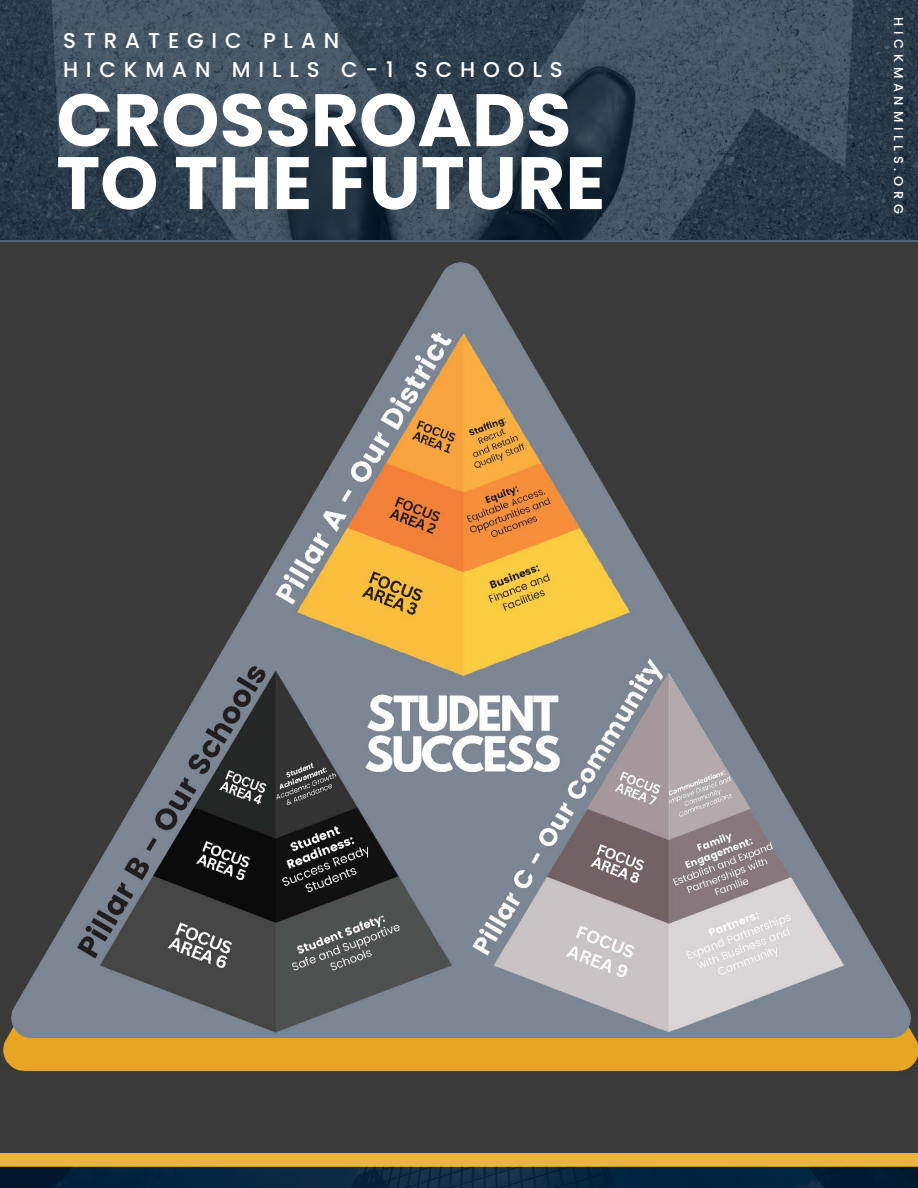
<style>
.page{position:relative;width:918px;height:1188px;background:#fff}
.page>*{position:absolute;margin:0;border:0;box-sizing:border-box;transform-origin:0 0}
.t1{font:700 74.1px/63px "Poppins";color:#fff}
.t2{font:500 21.45px/29.7px "Poppins";letter-spacing:.37em;color:#fff}
.t3{font:500 12.9px "Poppins";letter-spacing:.37em;color:#fff}
</style>
<div class="page">
<svg style="left:0;top:0;width:918px;height:242px;background:#344555"></svg>
<svg style="left:0;top:1167px;width:918px;height:21px;background:#05243d"></svg>
<div style="left:0;top:1153px;width:918px;height:14px;background:#ebb53d"></div>
<img style="left:0;top:242px;width:918px;height:911px">
<p class="t2" style="left:63px;top:25px;width:501px">STRATEGIC PLAN<br>HICKMAN MILLS C-1 SCHOOLS</p>
<p class="t1" style="left:56px;top:89px;width:551px">CROSSROADS<br>TO THE FUTURE</p>
<p class="t3" style="left:906px;top:17px;width:199px;rotate:90deg">HICKMANMILLS.ORG</p>
</div>
